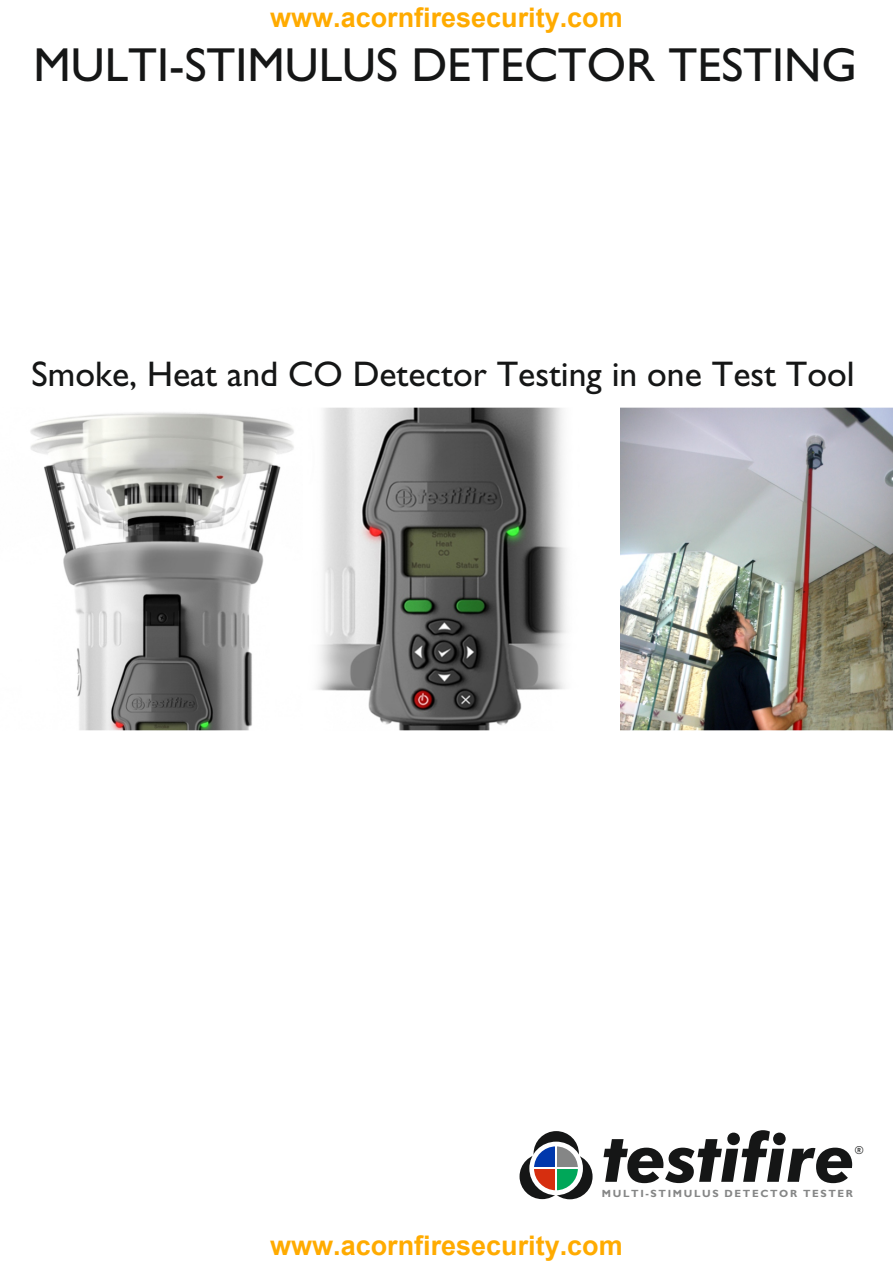
<style>
.page{position:relative;width:893px;height:1263px;background:#fff}
.page>*{position:absolute;margin:0;border:0;box-sizing:border-box;transform-origin:0 0}
.t1{font:italic 700 67.05px "Futura BT";color:#151616}
.t2{font:47.85px "Gill Sans";color:#151616}
.t3{font:35.7px "Gill Sans";color:#151616}
.t4{font:700 27px "Arial";color:#ffab00}
.t5{font:17.4px "Gill Sans";color:#151616}
.t6{font:700 10.5px "Gill Sans";letter-spacing:.16em;color:#858686}
</style>
<div class="page">
<img style="left:621px;top:407px;width:272px;height:324px">
<div style="left:534px;top:1131px;width:45px;height:45px;background:#151616;border-radius:50%"></div>
<div style="left:520px;top:1154px;width:45px;height:45px;background:#151616;border-radius:50%"></div>
<div style="left:547px;top:1154px;width:46px;height:45px;background:#151616;border-radius:50%"></div>
<div style="left:529px;top:1141px;width:54px;height:54px;background:#fff;border-radius:50%"></div>
<svg style="left:534px;top:1146px;width:44px;height:44px"></svg>
<img style="left:30px;top:412px;width:264px;height:319px">
<img style="left:316px;top:407px;width:251px;height:324px">
<p class="t4" style="left:270px;top:-1px;width:354px">www.acornfiresecurity.com</p>
<p class="t2" style="left:34px;top:49px;width:825px">MULTI-STIMULUS DETECTOR TESTING</p>
<p class="t3" style="left:32px;top:362px;width:824px">Smoke, Heat and CO Detector Testing in one Test Tool</p>
<p class="t1" style="left:603px;top:1131px;width:253px">testifire</p>
<p class="t5" style="left:855px;top:1147px;width:14px">®</p>
<p class="t6" style="left:602px;top:1190px;width:253px">MULTI-STIMULUS DETECTOR TESTER</p>
<p class="t4" style="left:270px;top:1227px;width:354px">www.acornfiresecurity.com</p>
</div>
